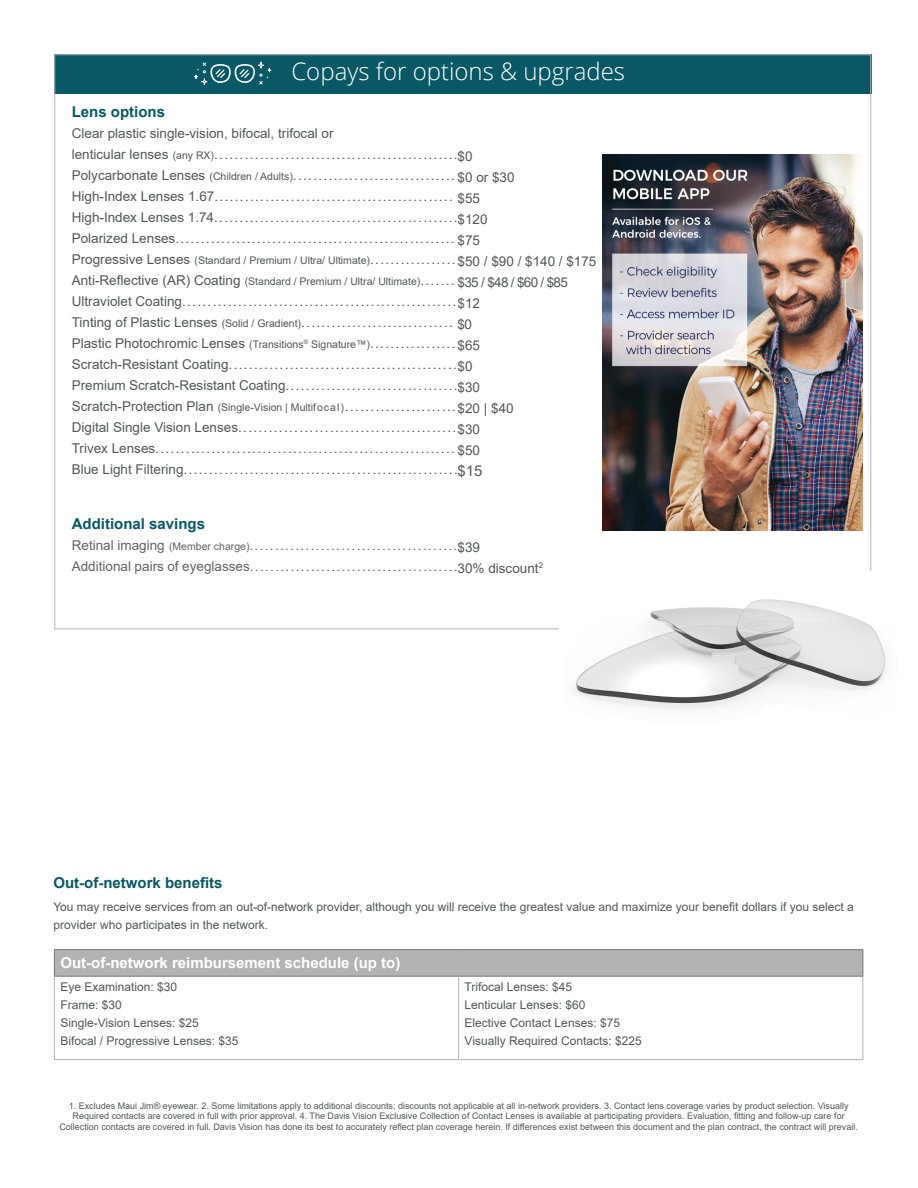
<style>
.page{position:relative;width:918px;height:1188px;background:#fff}
.page>*{position:absolute;margin:0;border:0;box-sizing:border-box;transform-origin:0 0}
.t1{font:300 24px "Open Sans";color:#fff}
.t2{font:700 15px "Arial";color:#085965}
.t3{font:700 15px "Arial";color:#fff}
.t4{font:15px "Arial";color:#515759}
.t5{font:13.5px/21px "Arial";color:#515759}
.t6{font:13.5px "Arial";color:#636366}
.t7{font:12px/18px "Arial";color:#515759}
.t8{font:9px/10.8px "Arial";color:#515759;text-align:center}
.s1{font-size:10.5px}
</style>
<div class="page">
<div style="left:54px;top:54px;width:817px;height:39px;background:#085965"></div>
<img style="left:603px;top:155px;width:259px;height:376px">
<img style="left:574px;top:599px;width:312px;height:111px">
<div style="left:54px;top:950px;width:809px;height:26px;background:#b2b4b2"></div>
<svg style="left:862px;top:950px;width:1px;height:26px"></svg>
<hr style="left:54px;top:977px;width:1px;height:82px;background:#b2b4b2">
<hr style="left:458px;top:977px;width:1px;height:82px;background:#b2b4b2">
<hr style="left:862px;top:977px;width:1px;height:82px;background:#b2b4b2">
<hr style="left:54px;top:1059px;width:405px;height:1px;background:#b2b4b2">
<hr style="left:459px;top:1059px;width:404px;height:1px;background:#b2b4b2">
<hr style="left:54px;top:949px;width:405px;height:1px;background:#76777b">
<svg style="left:54px;top:950px;width:1px;height:26px"></svg>
<hr style="left:459px;top:949px;width:404px;height:1px;background:#76777b">
<hr style="left:54px;top:976px;width:405px;height:1px;background:#76777b">
<hr style="left:459px;top:976px;width:404px;height:1px;background:#76777b">
<svg style="left:194px;top:62px;width:77px;height:23px"></svg>
<p class="t1" style="left:291px;top:55px;width:335px">Copays for options &amp; upgrades</p>
<p class="t2" style="left:72px;top:101px;width:95px">Lens options</p>
<p class="t5" style="left:72px;top:123px;width:387px">Clear plastic single-vision, bifocal, trifocal or<br>lenticular lenses <span class="s1">(any RX)</span>................................................</p>
<p class="t5" style="left:72px;top:165px;width:385px">Polycarbonate Lenses <span class="s1">(Children / Adults)</span>................................</p>
<p class="t5" style="left:72px;top:186px;width:383px">High-Index Lenses 1.67...............................................</p>
<p class="t5" style="left:72px;top:207px;width:387px">High-Index Lenses 1.74................................................</p>
<p class="t5" style="left:72px;top:228px;width:384px">Polarized Lenses.......................................................</p>
<p class="t5" style="left:72px;top:249px;width:385px">Progressive Lenses <span class="s1">(Standard / Premium / Ultra/ Ultimate)</span>.................</p>
<p class="t5" style="left:72px;top:270px;width:384px">Anti-Reflective (AR) Coating <span class="s1">(Standard / Premium / Ultra/ Ultimate)</span>.......</p>
<p class="t5" style="left:72px;top:291px;width:386px">Ultraviolet Coating......................................................</p>
<p class="t5" style="left:72px;top:312px;width:383px">Tinting of Plastic Lenses <span class="s1">(Solid / Gradient)</span>..............................</p>
<p class="t5" style="left:72px;top:333px;width:385px">Plastic Photochromic Lenses <span class="s1">(Transitions</span><sup>®</sup> <span class="s1">Signature™)</span>.................</p>
<p class="t5" style="left:72px;top:354px;width:387px">Scratch-Resistant Coating.............................................</p>
<p class="t5" style="left:72px;top:375px;width:387px">Premium Scratch-Resistant Coating..................................</p>
<p class="t5" style="left:72px;top:396px;width:386px">Scratch-Protection Plan <span class="s1">(Single-Vision | Multifocal)</span>......................</p>
<p class="t5" style="left:72px;top:417px;width:386px">Digital Single Vision Lenses...........................................</p>
<p class="t5" style="left:72px;top:438px;width:385px">Trivex Lenses...........................................................</p>
<p class="t5" style="left:72px;top:459px;width:387px">Blue Light Filtering......................................................</p>
<p class="t5" style="left:458px;top:146px;width:17px">$0</p>
<p class="t5" style="left:458px;top:167px;width:59px">$0 or $30</p>
<p class="t5" style="left:458px;top:188px;width:24px">$55</p>
<p class="t5" style="left:458px;top:209px;width:32px">$120</p>
<p class="t5" style="left:458px;top:230px;width:24px">$75</p>
<p class="t5" style="left:458px;top:251px;width:140px">$50 / $90 / $140 / $175</p>
<p class="t5" style="left:458px;top:272px;width:112px">$35 / $48 / $60 / $85</p>
<p class="t5" style="left:458px;top:293px;width:24px">$12</p>
<p class="t5" style="left:458px;top:314px;width:16px">$0</p>
<p class="t5" style="left:458px;top:335px;width:24px">$65</p>
<p class="t5" style="left:458px;top:356px;width:17px">$0</p>
<p class="t5" style="left:458px;top:377px;width:24px">$30</p>
<p class="t5" style="left:458px;top:398px;width:58px">$20 | $40</p>
<p class="t5" style="left:458px;top:419px;width:24px">$30</p>
<p class="t5" style="left:458px;top:440px;width:24px">$50</p>
<p class="t4" style="left:458px;top:461px;width:27px">$15</p>
<p class="t2" style="left:72px;top:513px;width:135px">Additional savings</p>
<p class="t6" style="left:72px;top:536px;width:387px">Retinal imaging <span class="s1">(Member charge)</span>.........................................</p>
<p class="t6" style="left:72px;top:557px;width:387px">Additional pairs of eyeglasses.........................................</p>
<p class="t5" style="left:458px;top:537px;width:24px">$39</p>
<p class="t5" style="left:458px;top:558px;width:87px">30% discount<sup>2</sup></p>
<p class="t2" style="left:53px;top:872px;width:171px">Out-of-network benefits</p>
<p class="t7" style="left:53px;top:898px;width:802px">You may receive services from an out-of-network provider, although you will receive the greatest value and maximize your benefit dollars if you select a provider who participates in the network.</p>
<p class="t3" style="left:60px;top:953px;width:342px">Out-of-network reimbursement schedule (up to)</p>
<p class="t7" style="left:60px;top:978px;width:118px">Eye Examination: $30</p>
<p class="t7" style="left:60px;top:996px;width:63px">Frame: $30</p>
<p class="t7" style="left:60px;top:1014px;width:140px">Single-Vision Lenses: $25</p>
<p class="t7" style="left:60px;top:1032px;width:180px">Bifocal / Progressive Lenses: $35</p>
<p class="t7" style="left:465px;top:978px;width:109px">Trifocal Lenses: $45</p>
<p class="t7" style="left:465px;top:996px;width:122px">Lenticular Lenses: $60</p>
<p class="t7" style="left:465px;top:1014px;width:157px">Elective Contact Lenses: $75</p>
<p class="t7" style="left:465px;top:1032px;width:179px">Visually Required Contacts: $225</p>
<p class="t8" style="left:59px;top:1100px;width:800px">1. Excludes Maui Jim® eyewear. 2. Some limitations apply to additional discounts; discounts not applicable at all in-network providers. 3. Contact lens coverage varies by product selection. Visually<br>Required contacts are covered in full with prior approval. 4. The Davis Vision Exclusive Collection of Contact Lenses is available at participating providers. Evaluation, fitting and follow-up care for<br>Collection contacts are covered in full. Davis Vision has done its best to accurately reflect plan coverage herein. If differences exist between this document and the plan contract, the contract will prevail.</p>
</div>
